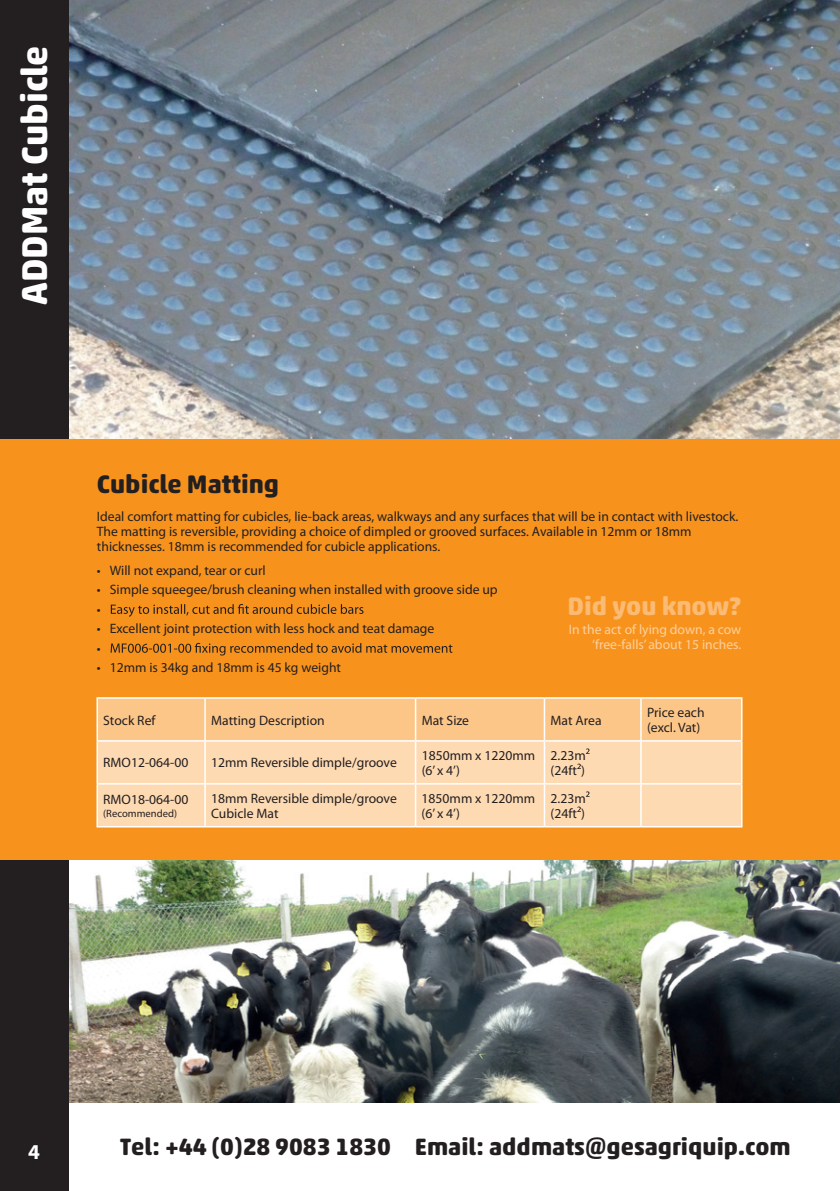
<style>
.page{position:relative;width:840px;height:1191px;background:#fff}
.page>*{position:absolute;margin:0;border:0;box-sizing:border-box;transform-origin:0 0}
.t1{font:700 36.4px "Akko Rounded W01";color:#fff}
.t2{font:700 25.8px "Akko Rounded W01";color:#231f20}
.t3{font:700 25.8px "Akko Rounded W01";color:#fcbb74}
.t4{font:700 24px "Akko Rounded W01";color:#231f20}
.t5{font:700 21.2px "Myriad Pro";color:#fff}
.t6{font:13.6px/15.2px "Myriad Pro";color:#231f20}
.t7{font:13.6px/15.2px "Myriad Pro";color:#fdd09e;text-align:right}
.t8{font:10.6px "Myriad Pro";color:#231f20}
</style>
<div class="page">
<img style="left:68px;top:859px;width:771px;height:243px">
<img style="left:68px;top:0;width:771px;height:439px">
<div style="left:0;top:0;width:68px;height:1191px;background:#231f20"></div>
<div style="left:0;top:439px;width:839px;height:420px;background:#f7931d"></div>
<svg style="left:111px;top:604px;width:252px;height:13px"></svg>
<svg style="left:110px;top:643px;width:342px;height:12px"></svg>
<div style="left:98px;top:698px;width:642px;height:42px;background:#fdc689"></div>
<div style="left:98px;top:741px;width:642px;height:85px;background:#fedab3"></div>
<hr style="left:96px;top:697px;width:109px;height:1px;background:#fff">
<hr style="left:96px;top:698px;width:2px;height:42px;background:#fff">
<hr style="left:205px;top:697px;width:210px;height:1px;background:#fff">
<hr style="left:204px;top:698px;width:2px;height:42px;background:#fff">
<hr style="left:415px;top:697px;width:129px;height:1px;background:#fff">
<hr style="left:414px;top:698px;width:2px;height:42px;background:#fff">
<hr style="left:544px;top:697px;width:96px;height:1px;background:#fff">
<hr style="left:543px;top:698px;width:2px;height:42px;background:#fff">
<hr style="left:640px;top:697px;width:102px;height:1px;background:#fff">
<hr style="left:639px;top:698px;width:2px;height:42px;background:#fff">
<hr style="left:740px;top:698px;width:2px;height:42px;background:#fff">
<hr style="left:96px;top:740px;width:109px;height:1px;background:#fff">
<hr style="left:96px;top:741px;width:2px;height:42px;background:#fff">
<hr style="left:205px;top:740px;width:210px;height:1px;background:#fff">
<hr style="left:204px;top:741px;width:2px;height:42px;background:#fff">
<hr style="left:415px;top:740px;width:129px;height:1px;background:#fff">
<hr style="left:414px;top:741px;width:2px;height:42px;background:#fff">
<hr style="left:544px;top:740px;width:96px;height:1px;background:#fff">
<hr style="left:543px;top:741px;width:2px;height:42px;background:#fff">
<hr style="left:640px;top:740px;width:102px;height:1px;background:#fff">
<hr style="left:639px;top:741px;width:2px;height:42px;background:#fff">
<hr style="left:740px;top:741px;width:2px;height:42px;background:#fff">
<hr style="left:96px;top:783px;width:109px;height:1px;background:#fff">
<hr style="left:96px;top:784px;width:2px;height:42px;background:#fff">
<hr style="left:205px;top:783px;width:210px;height:1px;background:#fff">
<hr style="left:204px;top:784px;width:2px;height:42px;background:#fff">
<hr style="left:415px;top:783px;width:129px;height:1px;background:#fff">
<hr style="left:414px;top:784px;width:2px;height:42px;background:#fff">
<hr style="left:544px;top:783px;width:96px;height:1px;background:#fff">
<hr style="left:543px;top:784px;width:2px;height:42px;background:#fff">
<hr style="left:640px;top:783px;width:102px;height:1px;background:#fff">
<hr style="left:639px;top:784px;width:2px;height:42px;background:#fff">
<hr style="left:740px;top:784px;width:2px;height:42px;background:#fff">
<hr style="left:96px;top:826px;width:109px;height:1px;background:#fff">
<hr style="left:205px;top:826px;width:210px;height:1px;background:#fff">
<hr style="left:415px;top:826px;width:129px;height:1px;background:#fff">
<hr style="left:544px;top:826px;width:96px;height:1px;background:#fff">
<hr style="left:640px;top:826px;width:102px;height:1px;background:#fff">
<svg style="left:585px;top:748px;width:4px;height:6px"></svg>
<svg style="left:577px;top:763px;width:3px;height:6px"></svg>
<svg style="left:585px;top:791px;width:4px;height:6px"></svg>
<svg style="left:577px;top:806px;width:3px;height:6px"></svg>
<h1 class="t1" style="left:12px;top:305px;width:261px;rotate:-90deg">ADDMat Cubicle</h1>
<h2 class="t2" style="left:97px;top:468px;width:184px">Cubicle Matting</h2>
<p class="t6" style="left:97px;top:508px;width:642px">Ideal comfort matting for cubicles, lie-back areas, walkways and any surfaces that will be in contact with livestock.<br>The matting is reversible, providing a choice of dimpled or grooved surfaces. Available in 12mm or 18mm thicknesses. 18mm is recommended for cubicle applications.</p>
<p class="t6" style="left:97px;top:562px;width:170px">• Will not expand, tear or curl</p>
<p class="t6" style="left:97px;top:580px;width:402px;line-height:19.4px">• Simple squeegee/brush cleaning when installed with groove side up •</p>
<p class="t6" style="left:97px;top:619px;width:339px;line-height:19.4px">• Excellent joint protection with less hock and teat damage •</p>
<p class="t6" style="left:97px;top:660px;width:245px">• 12mm is 34kg and 18mm is 45 kg weight</p>
<p class="t6" style="left:103px;top:712px;width:54px">Stock Ref</p>
<p class="t6" style="left:211px;top:712px;width:115px">Matting Description</p>
<p class="t6" style="left:421px;top:712px;width:49px">Mat Size</p>
<p class="t6" style="left:550px;top:712px;width:52px">Mat Area</p>
<p class="t6" style="left:646px;top:704px;width:59px">Price each (excl. Vat)</p>
<p class="t6" style="left:103px;top:755px;width:86px">RMO12-064-00</p>
<p class="t6" style="left:211px;top:755px;width:187px">12mm Reversible dimple/groove</p>
<p class="t6" style="left:421px;top:747px;width:115px">1850mm x 1220mm (6’ x 4’)</p>
<p class="t6" style="left:550px;top:747px;width:37px">2.23m (24ft )</p>
<p class="t6" style="left:103px;top:791px;width:86px">RMO18-064-00</p>
<p class="t8" style="left:103px;top:806px;width:75px">(Recommended)</p>
<h2 class="t3" style="left:567px;top:590px;width:175px">Did you know?</h2>
<p class="t7" style="left:568px;top:622px;width:174px">In the act of lying down, a cow ‘free-falls’ about 15 inches.</p>
<p class="t6" style="left:211px;top:790px;width:187px">18mm Reversible dimple/groove<br>Cubicle Mat</p>
<p class="t6" style="left:421px;top:790px;width:115px">1850mm x 1220mm (6’ x 4’)</p>
<p class="t6" style="left:550px;top:790px;width:37px">2.23m (24ft )</p>
<h3 class="t5" style="left:28px;top:1137px;width:13px">4</h3>
<h3 class="t4" style="left:120px;top:1132px;width:671px">Tel: +44 (0)28 9083 1830 Email: addmats@gesagriquip.com</h3>
</div>
